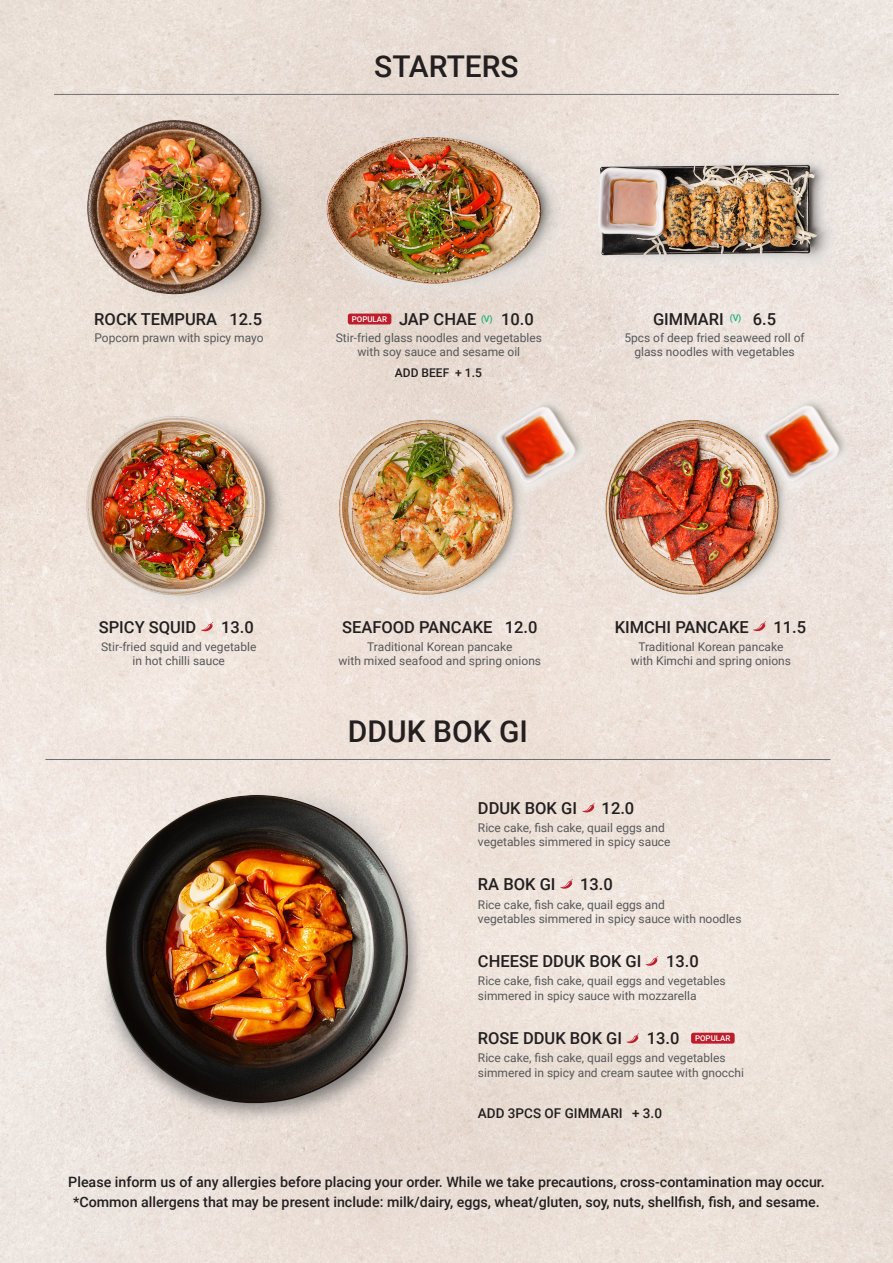
<style>
.page{position:relative;width:893px;height:1263px;background:#fff}
.page>*{position:absolute;margin:0;border:0;box-sizing:border-box;transform-origin:0 0}
.t1{font:500 30px "Roboto";color:#231f20}
.t2{font:500 16.5px "Roboto";color:#231f20}
.t3{font:500 14.25px/19.5px "Roboto";color:#231f20;text-align:center}
.t4{font:500 13.5px "Roboto";color:#231f20}
.t5{font:12px "Roboto";color:#57585a}
.t6{font:500 12px "Roboto";color:#231f20}
.t7{font:500 9px "Roboto";color:#19b378}
.t8{font:500 7.95px "Roboto";color:#fff}
.s1{font-size:16.5px;color:#231f20}
</style>
<div class="page">
<img style="left:0;top:0;width:893px;height:1263px">
<hr style="left:54px;top:94px;width:785px;height:1px;background:#6c6d70">
<hr style="left:45px;top:759px;width:785px;height:1px;background:#6c6d70">
<img style="left:314px;top:123px;width:260px;height:173px">
<img style="left:583px;top:151px;width:260px;height:120px">
<img style="left:78px;top:108px;width:211px;height:203px">
<img style="left:481px;top:385px;width:118px;height:120px">
<img style="left:746px;top:386px;width:117px;height:117px">
<img style="left:326px;top:405px;width:216px;height:206px">
<img style="left:69px;top:402px;width:237px;height:212px">
<img style="left:73px;top:775px;width:366px;height:362px">
<img style="left:592px;top:408px;width:210px;height:199px">
<div style="left:348px;top:314px;width:43px;height:10px;background:#be1d2c;border-radius:2px"></div>
<svg style="left:753px;top:621px;width:13px;height:10px"></svg>
<svg style="left:201px;top:622px;width:12px;height:9px"></svg>
<svg style="left:582px;top:803px;width:13px;height:9px"></svg>
<svg style="left:560px;top:879px;width:13px;height:10px"></svg>
<svg style="left:645px;top:956px;width:13px;height:10px"></svg>
<svg style="left:626px;top:1033px;width:13px;height:10px"></svg>
<div style="left:691px;top:1033px;width:44px;height:10px;background:#be1d2c;border-radius:2px"></div>
<p class="t1" style="left:374px;top:45px;width:146px">STARTERS</p>
<p class="t2" style="left:94px;top:307px;width:169px">ROCK TEMPURA 12.5</p>
<p class="t5" style="left:94px;top:329px;width:171px">Popcorn prawn with spicy mayo</p>
<p class="t8" style="left:352px;top:313px;width:126px">POPULAR <span class="s1">JAP CHAE</span></p>
<p class="t2" style="left:501px;top:307px;width:34px">10.0</p>
<p class="t7" style="left:481px;top:313px;width:13px">(V)</p>
<p class="t2" style="left:653px;top:307px;width:72px">GIMMARI</p>
<p class="t2" style="left:753px;top:307px;width:25px">6.5</p>
<p class="t7" style="left:730px;top:312px;width:13px">(V)</p>
<p class="t5" style="left:336px;top:329px;width:208px">Stir-fried glass noodles and vegetables</p>
<p class="t5" style="left:358px;top:343px;width:164px">with soy sauce and sesame oil</p>
<p class="t6" style="left:395px;top:364px;width:88px">ADD BEEF + 1.5</p>
<p class="t5" style="left:624px;top:329px;width:182px">5pcs of deep fried seaweed roll of</p>
<p class="t5" style="left:634px;top:343px;width:162px">glass noodles with vegetables</p>
<p class="t2" style="left:99px;top:615px;width:99px">SPICY SQUID</p>
<p class="t2" style="left:221px;top:615px;width:34px">13.0</p>
<p class="t2" style="left:342px;top:615px;width:197px">SEAFOOD PANCAKE 12.0</p>
<p class="t2" style="left:615px;top:615px;width:136px">KIMCHI PANCAKE</p>
<p class="t2" style="left:773px;top:615px;width:34px">11.5</p>
<p class="t5" style="left:101px;top:638px;width:157px">Stir-fried squid and vegetable</p>
<p class="t5" style="left:133px;top:653px;width:94px">in hot chilli sauce</p>
<p class="t5" style="left:367px;top:638px;width:147px">Traditional Korean pancake</p>
<p class="t5" style="left:338px;top:653px;width:204px">with mixed seafood and spring onions</p>
<p class="t1" style="left:348px;top:710px;width:181px">DDUK BOK GI</p>
<p class="t5" style="left:638px;top:638px;width:147px">Traditional Korean pancake</p>
<p class="t5" style="left:631px;top:653px;width:162px">with Kimchi and spring onions</p>
<p class="t2" style="left:478px;top:796px;width:100px">DDUK BOK GI</p>
<p class="t2" style="left:602px;top:796px;width:34px">12.0</p>
<p class="t5" style="left:478px;top:819px;width:188px">Rice cake, fish cake, quail eggs and</p>
<p class="t5" style="left:478px;top:833px;width:194px">vegetables simmered in spicy sauce</p>
<p class="t2" style="left:478px;top:873px;width:79px">RA BOK GI</p>
<p class="t2" style="left:580px;top:873px;width:34px">13.0</p>
<p class="t5" style="left:478px;top:896px;width:188px">Rice cake, fish cake, quail eggs and</p>
<p class="t5" style="left:478px;top:910px;width:265px">vegetables simmered in spicy sauce with noodles</p>
<p class="t2" style="left:478px;top:950px;width:165px">CHEESE DDUK BOK GI</p>
<p class="t2" style="left:666px;top:950px;width:34px">13.0</p>
<p class="t5" style="left:478px;top:972px;width:249px">Rice cake, fish cake, quail eggs and vegetables</p>
<p class="t5" style="left:478px;top:987px;width:220px">simmered in spicy sauce with mozzarella</p>
<p class="t2" style="left:478px;top:1027px;width:146px">ROSE DDUK BOK GI</p>
<p class="t8" style="left:647px;top:1033px;width:85px"><span class="s1">13.0</span> POPULAR</p>
<p class="t5" style="left:478px;top:1049px;width:249px">Rice cake, fish cake, quail eggs and vegetables</p>
<p class="t5" style="left:478px;top:1064px;width:267px">simmered in spicy and cream sautee with gnocchi</p>
<p class="t4" style="left:478px;top:1104px;width:186px">ADD 3PCS OF GIMMARI + 3.0</p>
<p class="t3" style="left:68px;top:1172px;width:758px">Please inform us of any allergies before placing your order. While we take precautions, cross-contamination may occur. *Common allergens that may be present include: milk/dairy, eggs, wheat/gluten, soy, nuts, shellfish, fish, and sesame.</p>
</div>
